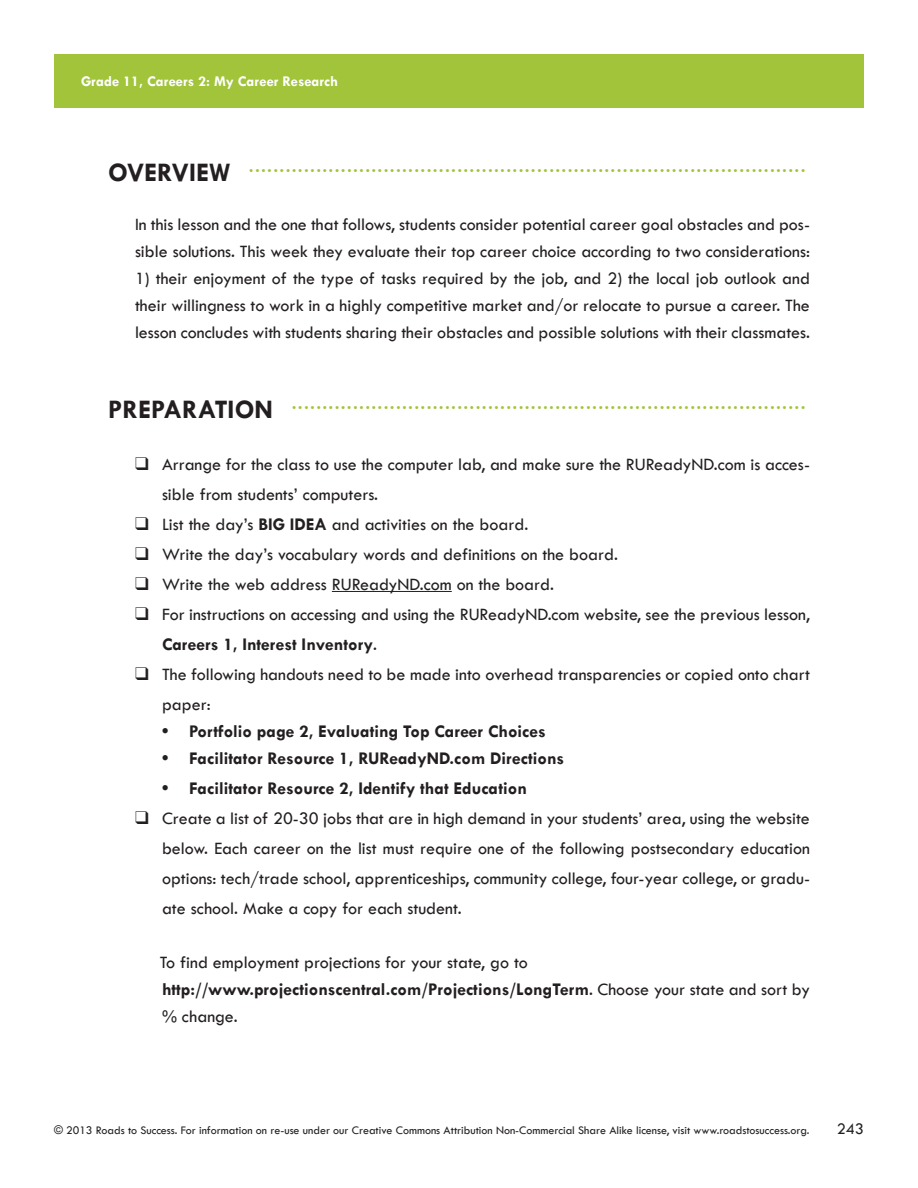
<style>
.page{position:relative;width:918px;height:1188px;background:#fff}
.page>*{position:absolute;margin:0;border:0;box-sizing:border-box;transform-origin:0 0}
.LO_Head1{font:700 18.75px "Tw Cen";color:#a1c43a}
.LO_Checkbox{font:500 18px/30px "Tw Cen";color:#231f20}
.LO_TextFirst{font:500 18px/27px "Tw Cen";color:#231f20}
.LO_Bullet{font:700 18px "Tw Cen";color:#231f20}
.LO_TextFirst-2{font:700 18px/27px "Tw Cen";color:#231f20}
.Lesson_Front_Page_Te{font:500 16.5px "Tw Cen";color:#231f20}
.t1{font:700 15px "Tw Cen";color:#fff}
.t2{font:500 12px "Tw Cen";color:#231f20}
.s1{font-size:27px;color:#231f20}
.s2{font-weight:700}
.s3{font-weight:500}
</style>
<div class="page">
<div style="left:54px;top:54px;width:810px;height:54px;background:#a1c43a"></div>
<hr style="left:332px;top:591px;width:120px;height:1px;background:#231f20">
<p class="t1" style="left:81px;top:72px;width:259px">Grade 11, Careers 2: My Career Research</p>
<p class="LO_Head1" style="left:108px;top:155px;width:699px"><span class="s1">OVERVIEW</span> ...........................................................................................</p>
<p class="LO_TextFirst" style="left:135px;top:211px;width:677px">In this lesson and the one that follows, students consider potential career goal obstacles and pos&shy;sible solutions. This week they evaluate their top career choice according to two considerations:</p>
<p class="LO_TextFirst" style="left:135px;top:265px;width:676px;text-align:justify">1) their enjoyment of the type of tasks required by the job, and 2) the local job outlook and their willingness to work in a highly competitive market and/or relocate to pursue a career. The lesson concludes with students sharing their obstacles and possible solutions with their classmates.</p>
<p class="LO_Head1" style="left:108px;top:392px;width:699px"><span class="s1">PREPARATION</span> ....................................................................................</p>
<p class="LO_Checkbox" style="left:162px;top:449px;width:649px;text-indent:-27px">❑ Arrange for the class to use the computer lab, and make sure the RUReadyND.com is acces&shy;sible from students’ computers.</p>
<p class="LO_Checkbox" style="left:135px;top:509px;width:395px">❑ List the day’s <span class="s2">BIG IDEA</span> and activities on the board.</p>
<p class="LO_Checkbox" style="left:135px;top:539px;width:484px">❑ Write the day’s vocabulary words and definitions on the board.</p>
<p class="LO_Checkbox" style="left:135px;top:569px;width:421px">❑ Write the web address RUReadyND.com on the board.</p>
<p class="LO_Checkbox" style="left:162px;top:599px;width:650px;text-indent:-27px">❑ For instructions on accessing and using the RUReadyND.com website, see the previous lesson,<br><span class="s2">Careers 1, Interest Inventory</span>.</p>
<p class="LO_Checkbox" style="left:162px;top:659px;width:649px;text-indent:-27px">❑ The following handouts need to be made into overhead transparencies or copied onto chart paper:</p>
<p class="LO_Bullet" style="left:162px;top:721px;width:385px">• Portfolio page 2, Evaluating Top Career Choices</p>
<p class="LO_Bullet" style="left:162px;top:748px;width:404px">• Facilitator Resource 1, RUReadyND.com Directions</p>
<p class="LO_Bullet" style="left:162px;top:778px;width:366px">• Facilitator Resource 2, Identify that Education</p>
<p class="LO_Checkbox" style="left:162px;top:803px;width:649px;text-align:justify;text-indent:-27px">❑ Create a list of 20-30 jobs that are in high demand in your students’ area, using the website below. Each career on the list must require one of the following postsecondary education options: tech/trade school, apprenticeships, community college, four-year college, or gradu&shy;ate school. Make a copy for each student.</p>
<p class="LO_Checkbox" style="left:160px;top:947px;width:370px">To find employment projections for your state, go to</p>
<p class="LO_TextFirst-2" style="left:162px;top:975px;width:650px">http://www.projectionscentral.com/Projections/LongTerm<span class="s3">. Choose your state and sort by % change.</span></p>
<p class="t2" style="left:54px;top:1123px;width:757px">© 2013 Roads to Success. For information on re-use under our Creative Commons Attribution Non-Commercial Share Alike license, visit www.roadstosuccess.org.</p>
<p class="Lesson_Front_Page_Te" style="left:837px;top:1119px;width:29px">243</p>
</div>
